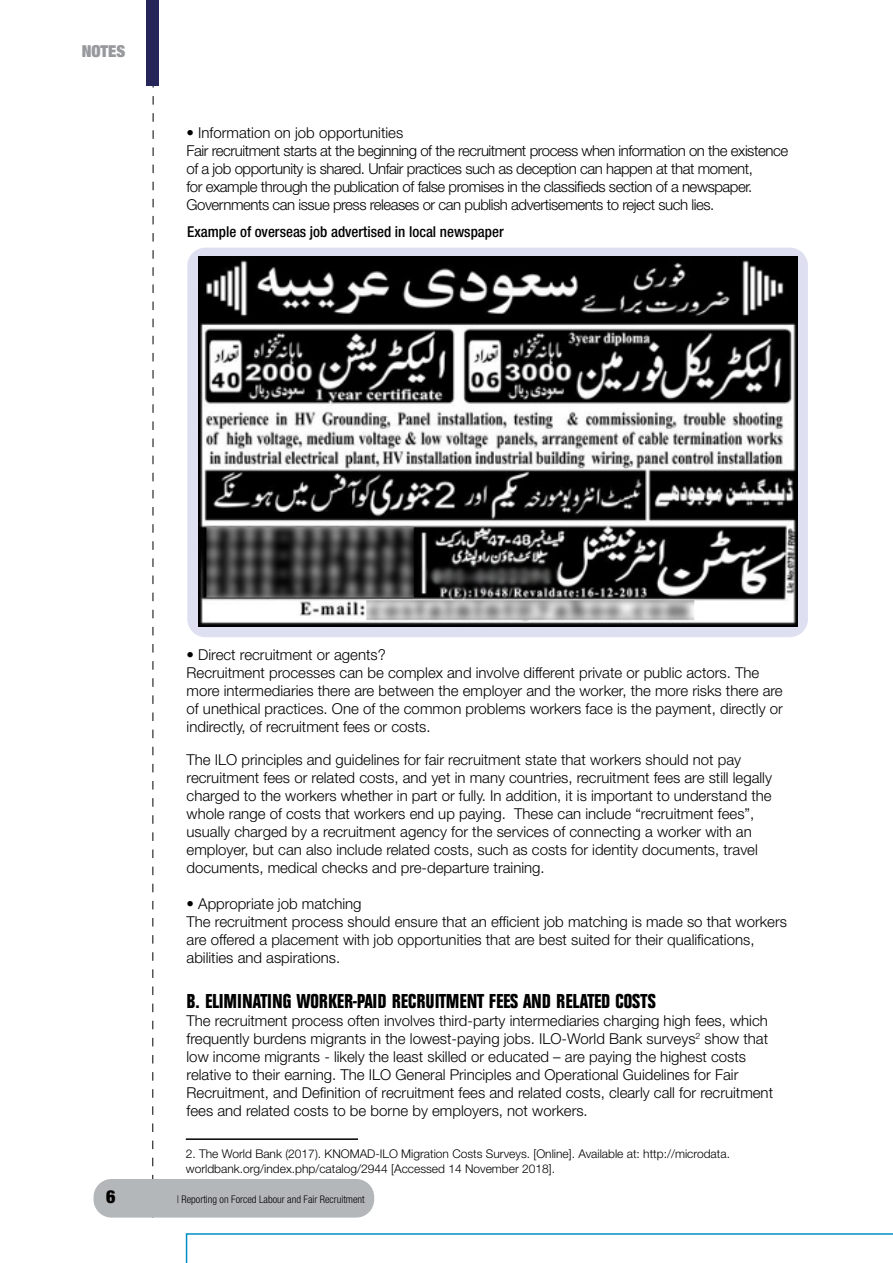
<style>
.page{position:relative;width:893px;height:1263px;background:#fff}
.page>*{position:absolute;margin:0;border:0;box-sizing:border-box;transform-origin:0 0}
.t1{font:700 condensed 21px "Folio EF";color:#000}
.t2{font:900 condensed 18px "Helvetica Neue LT Std";color:#000}
.t3{font:900 condensed 16.5px "Helvetica Neue LT Std";color:#97999c}
.t4{font:300 15px/18px "Helvetica Neue LT Std";color:#000}
.t5{font:300 15px/18px "Helvetica Neue LT Std";letter-spacing:-.03em;color:#000}
.t6{font:500 condensed 15px "Helvetica Neue LT Std";color:#000}
.t7{font:300 12px/14.4px "Helvetica Neue LT Std";color:#000}
.t8{font:300 condensed 10.5px "Helvetica Neue LT Std";color:#000}
</style>
<div class="page">
<svg style="left:152px;top:85px;width:1px;height:1094px"></svg>
<div style="left:146px;top:0;width:13px;height:85px;background:#252559"></div>
<div style="left:94px;top:1179px;width:280px;height:38px;background:#b4b7ba;border-radius:18px"></div>
<hr style="left:187px;top:1233px;width:706px;height:2px;background:#008cc7">
<hr style="left:186px;top:1233px;width:1px;height:30px;background:#008cc7">
<hr style="left:186px;top:1138px;width:172px;height:2px;background:#000">
<div style="left:187px;top:248px;width:621px;height:389px;background:#dee0f2;border-radius:18px"></div>
<img style="left:198px;top:257px;width:599px;height:369px">
<p class="t3" style="left:82px;top:40px;width:45px">NOTES</p>
<p class="t5" style="left:187px;top:124px;width:603px">• Information on job opportunities<br>Fair recruitment starts at the beginning of the recruitment process when information on the existence of a job opportunity is shared. Unfair practices such as deception can happen at that moment,<br>for example through the publication of false promises in the classifieds section of a newspaper.<br>Governments can issue press releases or can publish advertisements to reject such lies.</p>
<p class="t6" style="left:187px;top:222px;width:318px">Example of overseas job advertised in local newspaper</p>
<p class="t4" style="left:187px;top:646px;width:598px">• Direct recruitment or agents?<br>Recruitment processes can be complex and involve different private or public actors. The more intermediaries there are between the employer and the worker, the more risks there are of unethical practices. One of the common problems workers face is the payment, directly or indirectly, of recruitment fees or costs.</p>
<p class="t4" style="left:187px;top:751px;width:587px">The ILO principles and guidelines for fair recruitment state that workers should not pay recruitment fees or related costs, and yet in many countries, recruitment fees are still legally charged to the workers whether in part or fully. In addition, it is important to understand the whole range of costs that workers end up paying. These can include “recruitment fees”, usually charged by a recruitment agency for the services of connecting a worker with an employer, but can also include related costs, such as costs for identity documents, travel documents, medical checks and pre-departure training.</p>
<p class="t4" style="left:187px;top:895px;width:602px">• Appropriate job matching<br>The recruitment process should ensure that an efficient job matching is made so that workers are offered a placement with job opportunities that are best suited for their qualifications, abilities and aspirations.</p>
<h1 class="t1" style="left:187px;top:990px;width:471px">B. ELIMINATING WORKER-PAID RECRUITMENT FEES AND RELATED COSTS</h1>
<p class="t4" style="left:187px;top:1012px;width:588px">The recruitment process often involves third-party intermediaries charging high fees, which frequently burdens migrants in the lowest-paying jobs. ILO-World Bank surveys<sup>2</sup> show that low income migrants - likely the least skilled or educated – are paying the highest costs relative to their earning. The ILO General Principles and Operational Guidelines for Fair Recruitment, and Definition of recruitment fees and related costs, clearly call for recruitment fees and related costs to be borne by employers, not workers.</p>
<p class="t7" style="left:186px;top:1147px;width:546px">2. The World Bank (2017). KNOMAD-ILO Migration Costs Surveys. [Online]. Available at: http://microdata. worldbank.org/index.php/catalog/2944 [Accessed 14 November 2018].</p>
<p class="t2" style="left:106px;top:1185px;width:11px">6</p>
<p class="t8" style="left:177px;top:1193px;width:190px">| Reporting on Forced Labour and Fair Recruitment</p>
</div>
